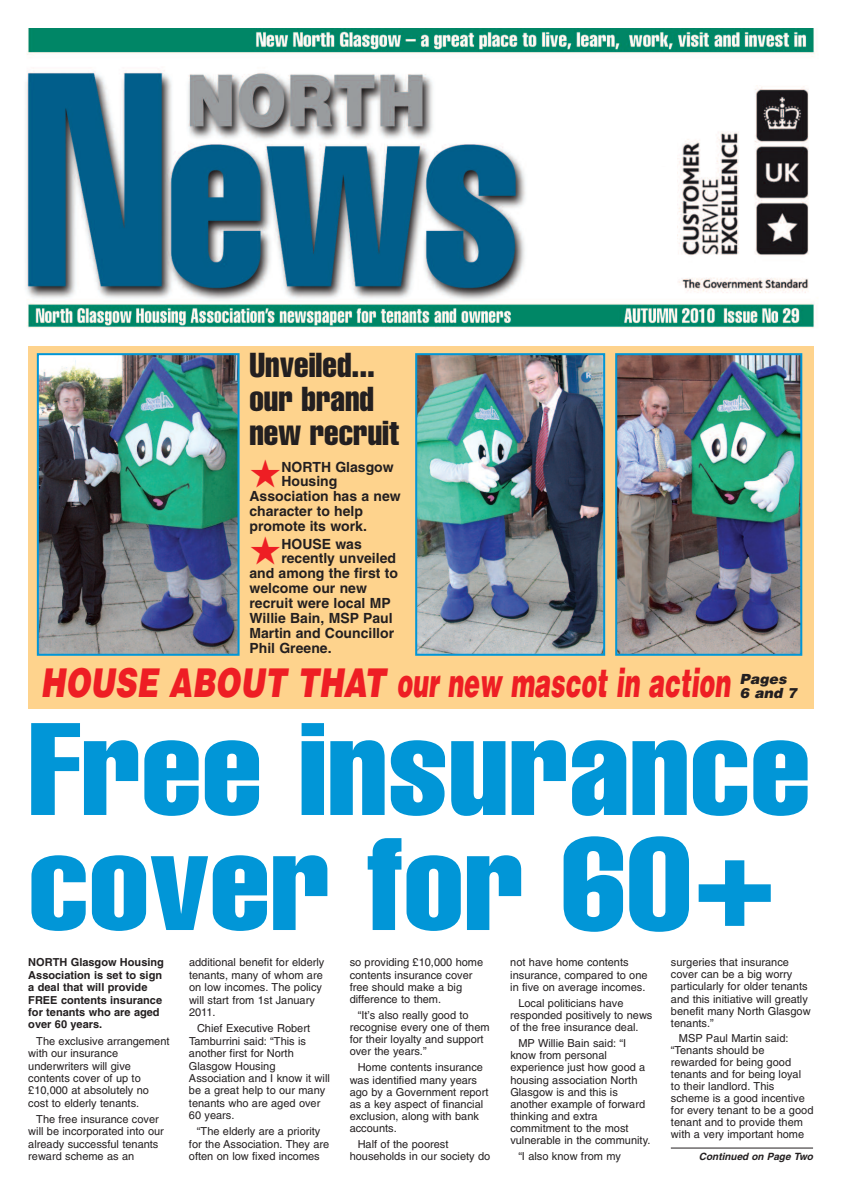
<style>
.page{position:relative;width:842px;height:1191px;background:#fff}
.page>*{position:absolute;margin:0;border:0;box-sizing:border-box;transform-origin:0 0}
.t1{font:extra-condensed 129px/115px "Helvetica";color:#0196d7;scale:1.1 1}
.t2{font:italic 900 39.7px "Helvetica";color:#ee1e24;scale:.75 1}
.t3{font:extra-condensed 34px/34px "Helvetica";color:#231f20}
.t4{font:700 14px "Helvetica";color:#231f20}
.t5{font:italic 900 14px/14px "Helvetica";color:#231f20}
.t6{font:11px/12.1px "Helvetica";color:#231f20}
.t7{font:700 11px/12.4px "Helvetica";color:#231f20}
.t8{font:italic 700 10px "Helvetica";color:#231f20}
.s1{color:#ee1e24}
</style>
<div class="page">
<div style="left:28px;top:346px;width:786px;height:363px;background:#fed38d"></div>
<img style="left:26px;top:28px;width:791px;height:300px">
<img style="left:618px;top:356px;width:181px;height:297px">
<div style="left:615px;top:353px;width:187px;height:303px;border:2px solid #0196d7"></div>
<img style="left:40px;top:356px;width:197px;height:297px">
<div style="left:37px;top:353px;width:203px;height:303px;border:2px solid #0196d7"></div>
<img style="left:418px;top:356px;width:184px;height:297px">
<div style="left:415px;top:353px;width:190px;height:303px;border:2px solid #0196d7"></div>
<hr style="left:671px;top:1147px;width:142px;height:1px;background:#231f20">
<div style="left:536px;top:168px;width:289px;height:109px;background:#fff"></div>
<img style="left:678px;top:85px;width:136px;height:208px">
<p class="t3" style="left:249px;top:350px;width:151px">Unveiled... our brand new recruit</p>
<p class="t4" style="left:249px;top:461px;width:146px"><span class="s1">★</span>NORTH Glasgow</p>
<p class="t4" style="left:281px;top:476px;width:57px">Housing</p>
<p class="t4" style="left:249px;top:491px;width:153px">Association has a new</p>
<p class="t4" style="left:249px;top:506px;width:115px">character to help</p>
<p class="t4" style="left:249px;top:521px;width:119px">promote its work.</p>
<p class="t4" style="left:249px;top:539px;width:114px"><span class="s1">★</span>HOUSE was</p>
<p class="t4" style="left:281px;top:553px;width:116px">recently unveiled</p>
<p class="t4" style="left:249px;top:568px;width:150px">and among the first to</p>
<p class="t4" style="left:249px;top:583px;width:119px">welcome our new</p>
<p class="t4" style="left:249px;top:598px;width:143px">recruit were local MP</p>
<p class="t4" style="left:249px;top:613px;width:145px">Willie Bain, MSP Paul</p>
<p class="t4" style="left:249px;top:628px;width:146px">Martin and Councillor</p>
<p class="t4" style="left:249px;top:643px;width:84px">Phil Greene.</p>
<p class="t2" style="left:41px;top:660px;width:921px">HOUSE ABOUT THAT our new mascot in action</p>
<p class="t5" style="left:740px;top:672px;width:58px">Pages<br>6 and 7</p>
<p class="t1" style="left:28px;top:720px;width:713px">Free insurance cover for 60+</p>
<p class="t7" style="left:28px;top:957px;width:137px">NORTH Glasgow Housing<br>Association is set to sign a deal that will provide<br>FREE contents insurance for tenants who are aged over 60 years.</p>
<p class="t6" style="left:28px;top:1035px;width:143px;line-height:12.4px;text-indent:8px">The exclusive arrangement with our insurance underwriters will give contents cover of up to £10,000 at absolutely no cost to elderly tenants.</p>
<p class="t6" style="left:28px;top:1114px;width:137px;line-height:12.4px;text-indent:8px">The free insurance cover will be incorporated into our already successful tenants reward scheme as an</p>
<p class="t6" style="left:189px;top:957px;width:137px;line-height:12.4px">additional benefit for elderly tenants, many of whom are on low incomes. The policy will start from 1st January<br>2011.</p>
<p class="t6" style="left:189px;top:1023px;width:142px;line-height:12.4px;text-indent:8px">Chief Executive Robert<br>Tamburrini said: “This is another first for North<br>Glasgow Housing<br>Association and I know it will be a great help to our many tenants who are aged over<br>60 years.</p>
<p class="t6" style="left:189px;top:1126px;width:142px;line-height:12.4px;text-indent:8px">“The elderly are a priority for the Association. They are often on low fixed incomes</p>
<p class="t6" style="left:350px;top:957px;width:135px">so providing £10,000 home contents insurance cover free should make a big difference to them.</p>
<p class="t6" style="left:350px;top:1010px;width:141px;text-indent:8px">“It’s also really good to recognise every one of them for their loyalty and support over the years.”</p>
<p class="t6" style="left:350px;top:1062px;width:140px;text-indent:8px">Home contents insurance was identified many years ago by a Government report as a key aspect of financial exclusion, along with bank accounts.</p>
<p class="t6" style="left:350px;top:1139px;width:142px;text-indent:8px">Half of the poorest households in our society do</p>
<p class="t6" style="left:510px;top:957px;width:139px">not have home contents insurance, compared to one in five on average incomes.</p>
<p class="t6" style="left:510px;top:998px;width:144px;text-indent:8px">Local politicians have responded positively to news of the free insurance deal.</p>
<p class="t6" style="left:510px;top:1038px;width:142px;text-indent:8px">MP Willie Bain said: “I know from personal experience just how good a housing association North<br>Glasgow is and this is another example of forward thinking and extra commitment to the most vulnerable in the community.</p>
<p class="t6" style="left:518px;top:1151px;width:104px">“I also know from my</p>
<p class="t6" style="left:671px;top:957px;width:141px">surgeries that insurance cover can be a big worry particularly for older tenants and this initiative will greatly benefit many North Glasgow tenants.”</p>
<p class="t6" style="left:671px;top:1033px;width:144px;text-indent:8px">MSP Paul Martin said: “Tenants should be<br>rewarded for being good tenants and for being loyal<br>to their landlord. This scheme is a good incentive for every tenant to be a good tenant and to provide them with a very important home</p>
<p class="t8" style="left:699px;top:1153px;width:115px">Continued on Page Two</p>
</div>
